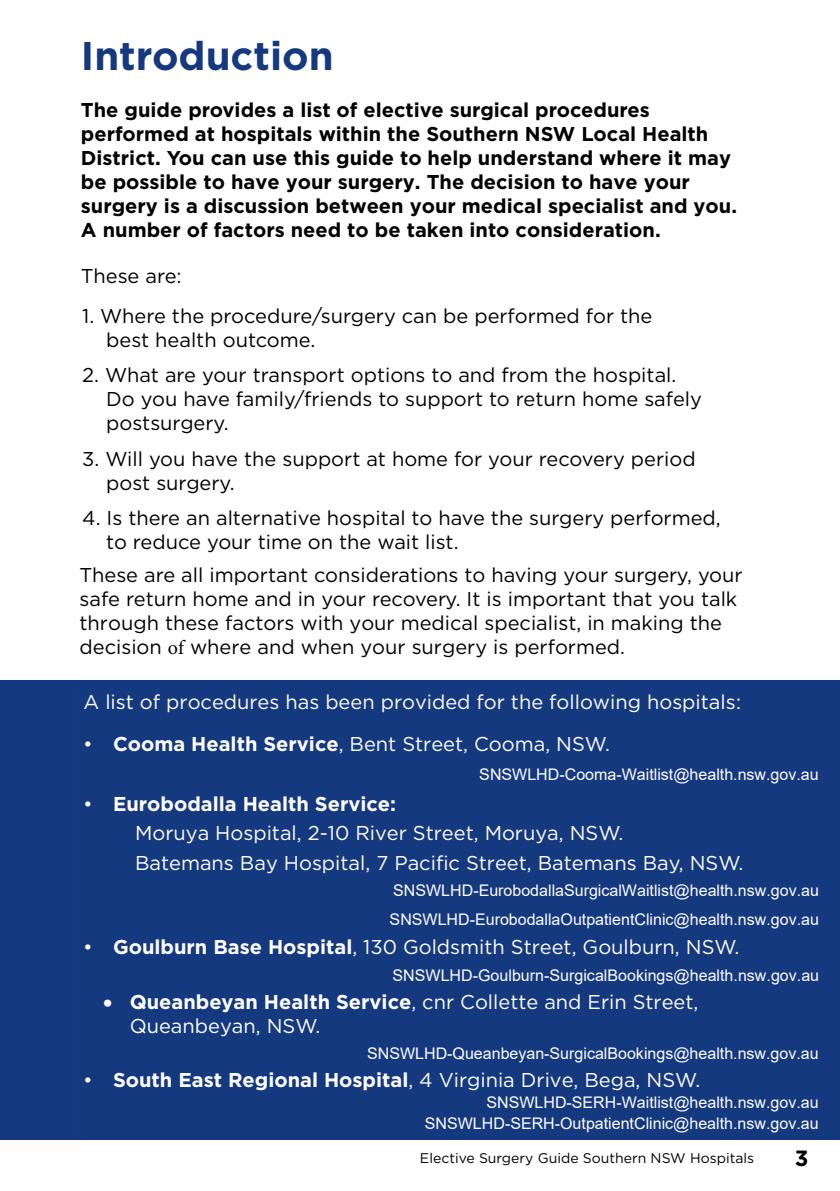
<style>
.page{position:relative;width:840px;height:1191px;background:#fff}
.page>*{position:absolute;margin:0;border:0;box-sizing:border-box;transform-origin:0 0}
.t1{font:700 40px "Gotham";color:#15397f}
.t2{font:700 22px "Gotham";color:#000}
.t3{font:20px/24px "Gotham";color:#000}
.t4{font:20px/29.6px "Gotham";color:#fff}
.t5{font:700 20px/24px "Gotham";color:#000}
.t6{font:16px/21.2px "Arial";color:#fff;text-align:right}
.t7{font:14px "Gotham";color:#000}
.s1{font-family:"Minion Pro"}
.s2{font-family:"Arial"}
.s3{font-weight:700}
</style>
<div class="page">
<div style="left:0;top:680px;width:839px;height:460px;background:#133880"></div>
<p class="t1" style="left:81px;top:30px;width:254px">Introduction</p>
<p class="t5" style="left:81px;top:97px;width:657px">The guide provides a list of elective surgical procedures performed at hospitals within the Southern NSW Local Health District. You can use this guide to help understand where it may be possible to have your surgery. The decision to have your surgery is a discussion between your medical specialist and you.<br>A number of factors need to be taken into consideration.</p>
<p class="t3" style="left:81px;top:264px;width:102px">These are:</p>
<p class="t3" style="left:106px;top:303px;width:547px;text-indent:-24px">1. Where the procedure/surgery can be performed for the best health outcome.</p>
<p class="t3" style="left:106px;top:363px;width:597px;text-indent:-24px">2. What are your transport options to and from the hospital.<br>Do you have family/friends to support to return home safely postsurgery.</p>
<p class="t3" style="left:106px;top:446px;width:590px;text-indent:-24px">3. Will you have the support at home for your recovery period post surgery.</p>
<p class="t3" style="left:106px;top:505px;width:615px;text-indent:-24px">4. Is there an alternative hospital to have the surgery performed, to reduce your time on the wait list.</p>
<p class="t3" style="left:79px;top:563px;width:664px">These are all important considerations to having your surgery, your safe return home and in your recovery. It is important that you talk through these factors with your medical specialist, in making the decision <span class="s1">of</span> where and when your surgery is performed.</p>
<p class="t4" style="left:83px;top:686px;width:659px">A list of procedures has been provided for the following hospitals<span class="s2">:</span></p>
<p class="t4" style="left:83px;top:728px;width:528px">• <span class="s3">Cooma Health Service</span>, Bent Street, Cooma, NSW.</p>
<p class="t6" style="left:479px;top:763px;width:341px">SNSWLHD-Cooma-Waitlist@health.nsw.gov.au</p>
<p class="t4" style="left:135px;top:788px;width:609px;text-indent:-52px">• <span class="s3">Eurobodalla Health Service:<br></span>Moruya Hospital, 2-10 River Street, Moruya, NSW.<br>Batemans Bay Hospital, 7 Pacific Street, Batemans Bay, NSW.</p>
<p class="t6" style="left:393px;top:880px;width:427px">SNSWLHD-EurobodallaSurgicalWaitlist@health.nsw.gov.au</p>
<p class="t6" style="left:389px;top:908px;width:430px">SNSWLHD-EurobodallaOutpatientClinic@health.nsw.gov.au</p>
<p class="t4" style="left:83px;top:932px;width:657px">• <span class="s3">Goulburn Base Hospital</span>, 130 Goldsmith Street, Goulburn, NSW.</p>
<p class="t6" style="left:392px;top:964px;width:428px">SNSWLHD-Goulburn-SurgicalBookings@health.nsw.gov.au</p>
<p class="t4" style="left:130px;top:989px;width:570px;line-height:24px;text-indent:-27px">• <span class="s3">Queanbeyan Health Service</span>, cnr Collette and Erin Street,<br>Queanbeyan, NSW.</p>
<p class="t6" style="left:367px;top:1042px;width:453px">SNSWLHD-Queanbeyan-SurgicalBookings@health.nsw.gov.au</p>
<p class="t6" style="left:424px;top:1091px;width:395px">SNSWLHD-SERH-Waitlist@health.nsw.gov.au<br>SNSWLHD-SERH-OutpatientClinic@health.nsw.gov.au</p>
<p class="t7" style="left:419px;top:1149px;width:335px">Elective Surgery Guide Southern NSW Hospitals</p>
<p class="t2" style="left:794px;top:1143px;width:15px">3</p>
<p class="t4" style="left:83px;top:1065px;width:618px">• <span class="s3">South East Regional Hospital</span>, 4 Virginia Drive, Bega, NSW.</p>
</div>
